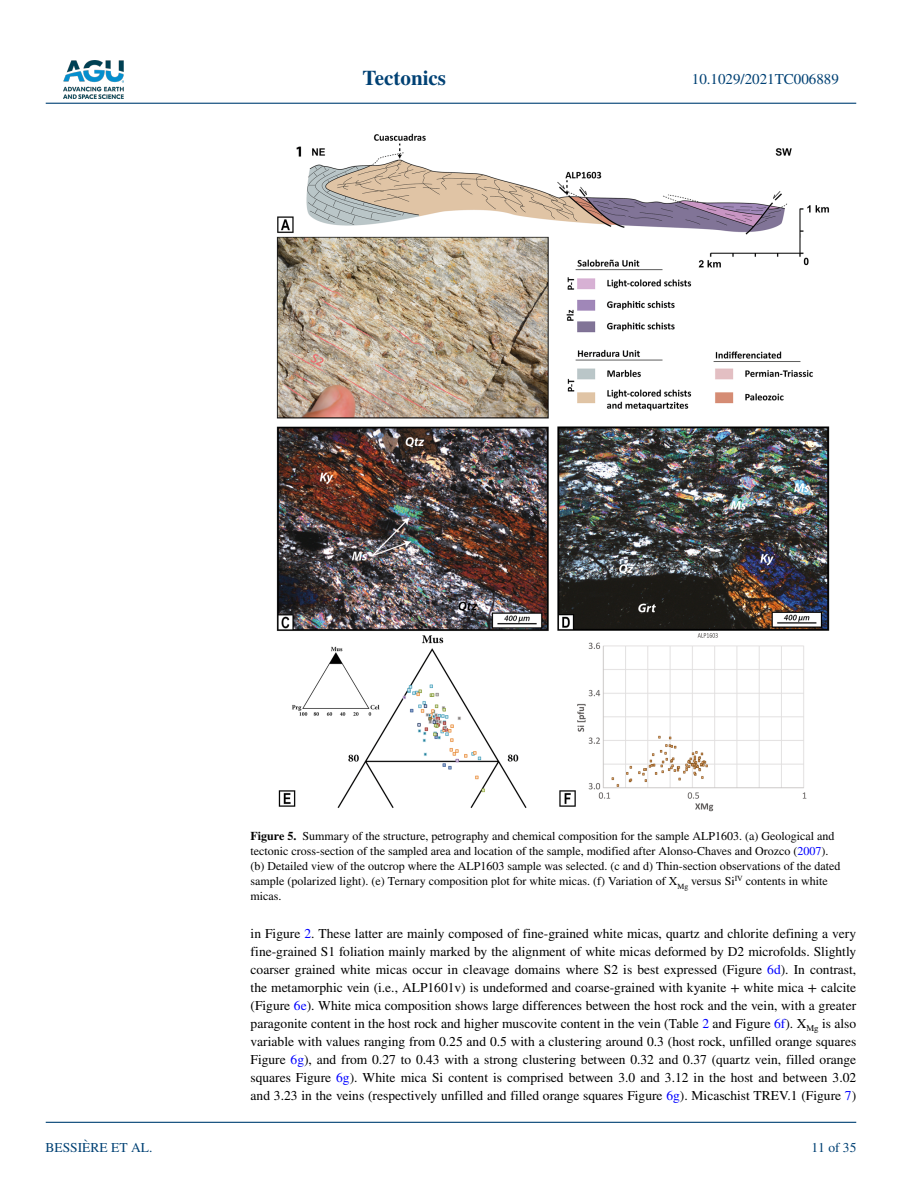
<style>
.page{position:relative;width:902px;height:1183px;background:#fff}
.page>*{position:absolute;margin:0;border:0;box-sizing:border-box;transform-origin:0 0}
.t1{font:700 21px "STIX";color:#004174}
.t2{font:15px "STIX";color:#004174}
.t3{font:13.5px/18px "STIX";color:#000;text-align:justify}
.t4{font:13.5px "STIX";color:#004174}
.t5{font:12px/15px "STIX";color:#000}
.s1{font-weight:700}
.s2{color:#00f}
</style>
<div class="page">
<img style="left:63px;top:60px;width:60px;height:39px">
<hr style="left:46px;top:103px;width:810px;height:1px;background:#004174">
<hr style="left:46px;top:1121px;width:810px;height:1px;background:#004174">
<img style="left:277px;top:134px;width:552px;height:677px">
<h1 class="t1" style="left:362px;top:66px;width:85px">Tectonics</h1>
<p class="t2" style="left:691px;top:69px;width:149px">10.1029/2021TC006889</p>
<p class="t4" style="left:45px;top:1138px;width:108px">BESSIÈRE ET AL.</p>
<p class="t5" style="left:250px;top:829px;width:591px"><span class="s1">Figure 5.</span> Summary of the structure, petrography and chemical composition for the sample ALP1603. (a) Geological and tectonic cross-section of the sampled area and location of the sample, modified after Alonso-Chaves and Orozco (<span class="s2">2007</span>). (b) Detailed view of the outcrop where the ALP1603 sample was selected. (c and d) Thin-section observations of the dated sample (polarized light). (e) Ternary composition plot for white micas. (f) Variation of X<sub>Mg</sub> versus Si<sup>IV</sup> contents in white micas.</p>
<p class="t3" style="left:250px;top:924px;width:607px">in Figure <span class="s2">2</span>. These latter are mainly composed of fine-grained white micas, quartz and chlorite defining a very fine-grained S1 foliation mainly marked by the alignment of white micas deformed by D2 microfolds. Slightly coarser grained white micas occur in cleavage domains where S2 is best expressed (Figure <span class="s2">6d</span>). In contrast, the metamorphic vein (i.e., ALP1601v) is undeformed and coarse-grained with kyanite + white mica + calcite (Figure <span class="s2">6e</span>). White mica composition shows large differences between the host rock and the vein, with a greater paragonite content in the host rock and higher muscovite content in the vein (Table <span class="s2">2</span> and Figure <span class="s2">6f</span>). X<sub>Mg</sub> is also variable with values ranging from 0.25 and 0.5 with a clustering around 0.3 (host rock, unfilled orange squares Figure <span class="s2">6g</span>), and from 0.27 to 0.43 with a strong clustering between 0.32 and 0.37 (quartz vein, filled orange squares Figure <span class="s2">6g</span>). White mica Si content is comprised between 3.0 and 3.12 in the host and between 3.02 and 3.23 in the veins (respectively unfilled and filled orange squares Figure <span class="s2">6g</span>). Micaschist TREV.1 (Figure <span class="s2">7</span>)</p>
<p class="t4" style="left:811px;top:1138px;width:46px">11 of 35</p>
</div>
